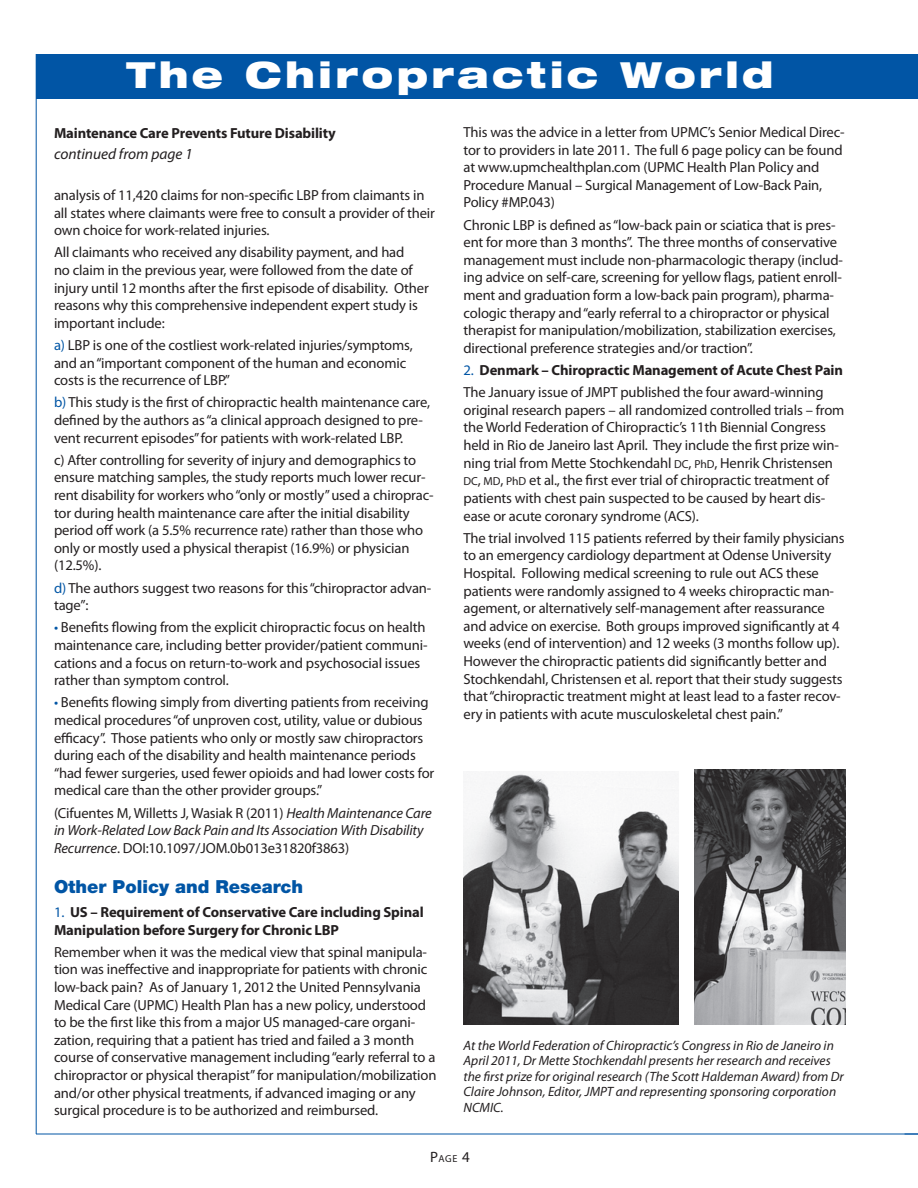
<style>
.page{position:relative;width:918px;height:1188px;background:#fff}
.page>*{position:absolute;margin:0;border:0;box-sizing:border-box;transform-origin:0 0}
.t1{font:900 expanded 36px "Helvetica Neue";letter-spacing:.095em;color:#fff}
.t2{font:900 18px "Helvetica Neue";color:#0155a5}
.t3{font:italic 15.3px "Myriad Pro";color:#231f20}
.t4{font:14.7px/17.7px "Myriad Pro";letter-spacing:-.01em;color:#231f20}
.t5{font:italic 14.7px/17.7px "Myriad Pro";letter-spacing:-.01em;color:#231f20}
.t6{font:700 14.7px/17.7px "Myriad Pro";letter-spacing:-.01em;color:#231f20}
.t7{font:italic 13.5px/15.6px "Myriad Pro";color:#231f20}
.t8{font:10.2px "Myriad Pro";color:#231f20}
.s1{color:#0155a5}
.s2{font-style:normal}
.s3{font-weight:400;color:#0155a5}
.s4{font-weight:700}
.s5{font-size:11.7px}
.s6{font-size:15px}
</style>
<div class="page">
<div style="left:36px;top:54px;width:882px;height:45px;background:#0155a5"></div>
<hr style="left:36px;top:54px;width:1px;height:1080px;background:#0155a5">
<hr style="left:36px;top:1134px;width:882px;height:1px;background:#0155a5">
<svg style="left:905px;top:1134px;width:13px;height:1px"></svg>
<img style="left:464px;top:773px;width:215px;height:251px">
<img style="left:694px;top:770px;width:152px;height:254px">
<h1 class="t1" style="left:127px;top:52px;width:648px">The Chiropractic World</h1>
<p class="t6" style="left:54px;top:123px;width:283px">Maintenance Care Prevents Future Disability</p>
<p class="t3" style="left:54px;top:145px;width:140px">continued from page 1</p>
<p class="t4" style="left:54px;top:186px;width:383px">analysis of 11,420 claims for non-specific LBP from claimants in all states where claimants were free to consult a provider of their own choice for work-related injuries.</p>
<p class="t4" style="left:54px;top:243px;width:376px">All claimants who received any disability payment, and had<br>no claim in the previous year, were followed from the date of injury until 12 months after the first episode of disability. Other reasons why this comprehensive independent expert study is important include:</p>
<p class="t4" style="left:54px;top:336px;width:360px"><span class="s1">a)</span> LBP is one of the costliest work-related injuries/symptoms, and an “important component of the human and economic costs is the recurrence of LBP.”</p>
<p class="t4" style="left:54px;top:393px;width:378px"><span class="s1">b)</span> This study is the first of chiropractic health maintenance care, defined by the authors as “a clinical approach designed to pre&shy;vent recurrent episodes” for patients with work-related LBP.</p>
<p class="t4" style="left:54px;top:451px;width:381px">c) After controlling for severity of injury and demographics to ensure matching samples, the study reports much lower recur&shy;rent disability for workers who “only or mostly” used a chiroprac&shy;tor during health maintenance care after the initial disability period off work (a 5.5% recurrence rate) rather than those who only or mostly used a physical therapist (16.9%) or physician (12.5%).</p>
<p class="t4" style="left:54px;top:579px;width:379px"><span class="s1">d)</span> The authors suggest two reasons for this “chiropractor advan&shy;tage”:</p>
<p class="t4" style="left:54px;top:618px;width:375px"><span class="s1">•</span> Benefits flowing from the explicit chiropractic focus on health maintenance care, including better provider/patient communi&shy;cations and a focus on return-to-work and psychosocial issues rather than symptom control.</p>
<p class="t4" style="left:54px;top:693px;width:382px"><span class="s1">•</span> Benefits flowing simply from diverting patients from receiving medical procedures “of unproven cost, utility, value or dubious efficacy”. Those patients who only or mostly saw chiropractors during each of the disability and health maintenance periods “had fewer surgeries, used fewer opioids and had lower costs for medical care than the other provider groups.”</p>
<p class="t5" style="left:54px;top:804px;width:379px"><span class="s2">(Cifuentes M, Willetts J, Wasiak R (2011)</span> Health Maintenance Care in Work-Related Low Back Pain and Its Association With Disability<br>Recurrence<span class="s2">. DOI:10.1097/JOM.0b013e31820f3863)</span></p>
<p class="t2" style="left:54px;top:876px;width:251px">Other Policy and Research</p>
<p class="t6" style="left:54px;top:903px;width:371px"><span class="s3">1.</span> US – Requirement of Conservative Care including Spinal<br>Manipulation before Surgery for Chronic LBP</p>
<p class="t4" style="left:54px;top:943px;width:384px">Remember when it was the medical view that spinal manipula&shy;tion was ineffective and inappropriate for patients with chronic low-back pain? As of January 1, 2012 the United Pennsylvania Medical Care (UPMC) Health Plan has a new policy, understood to be the first like this from a major US managed-care organi&shy;zation, requiring that a patient has tried and failed a 3 month course of conservative management including “early referral to a chiropractor or physical therapist” for manipulation/mobilization and/or other physical treatments, if advanced imaging or any surgical procedure is to be authorized and reimbursed.</p>
<p class="t4" style="left:464px;top:123px;width:383px">This was the advice in a letter from UPMC’s Senior Medical Direc&shy;tor to providers in late 2011. The full 6 page policy can be found at www.upmchealthplan.com (UPMC Health Plan Policy and Procedure Manual – Surgical Management of Low-Back Pain, Policy #MP.043)</p>
<p class="t4" style="left:464px;top:216px;width:381px">Chronic LBP is defined as “low-back pain or sciatica that is pres&shy;ent for more than 3 months”. The three months of conservative management must include non-pharmacologic therapy (includ&shy;ing advice on self-care, screening for yellow flags, patient enroll&shy;ment and graduation form a low-back pain program), pharma&shy;cologic therapy and “early referral to a chiropractor or physical therapist for manipulation/mobilization, stabilization exercises, directional preference strategies and/or traction”.</p>
<p class="t4" style="left:464px;top:359px;width:381px;line-height:22.2px"><span class="s1">2.</span> <span class="s4">Denmark – Chiropractic Management of Acute Chest Pain<br></span>The January issue of JMPT published the four award-winning</p>
<p class="t4" style="left:464px;top:401px;width:382px">original research papers – all randomized controlled trials – from the World Federation of Chiropractic’s 11th Biennial Congress held in Rio de Janeiro last April. They include the first prize win&shy;ning trial from Mette Stochkendahl <span class="s5">DC</span>, <span class="s5">PhD</span>, Henrik Christensen <span class="s5">DC</span>, <span class="s5">MD</span>, <span class="s5">PhD</span> et al., the first ever trial of chiropractic treatment of patients with chest pain suspected to be caused by heart dis&shy;ease or acute coronary syndrome (ACS).</p>
<p class="t4" style="left:464px;top:529px;width:383px">The trial involved 115 patients referred by their family physicians to an emergency cardiology department at Odense University Hospital. Following medical screening to rule out ACS these patients were randomly assigned to 4 weeks chiropractic man&shy;agement, or alternatively self-management after reassurance and advice on exercise. Both groups improved significantly at 4 weeks (end of intervention) and 12 weeks (3 months follow up).<br>However the chiropractic patients did significantly better and Stochkendahl, Christensen et al. report that their study suggests that “chiropractic treatment might at least lead to a faster recov&shy;ery in patients with acute musculoskeletal chest pain.”</p>
<p class="t7" style="left:464px;top:1037px;width:382px">At the World Federation of Chiropractic’s Congress in Rio de Janeiro in April 2011, Dr Mette Stochkendahl presents her research and receives the first prize for original research (The Scott Haldeman Award) from Dr Claire Johnson, Editor, JMPT and representing sponsoring corporation NCMIC.</p>
<p class="t8" style="left:430px;top:1152px;width:29px"><span class="s6">P</span>age</p>
</div>
